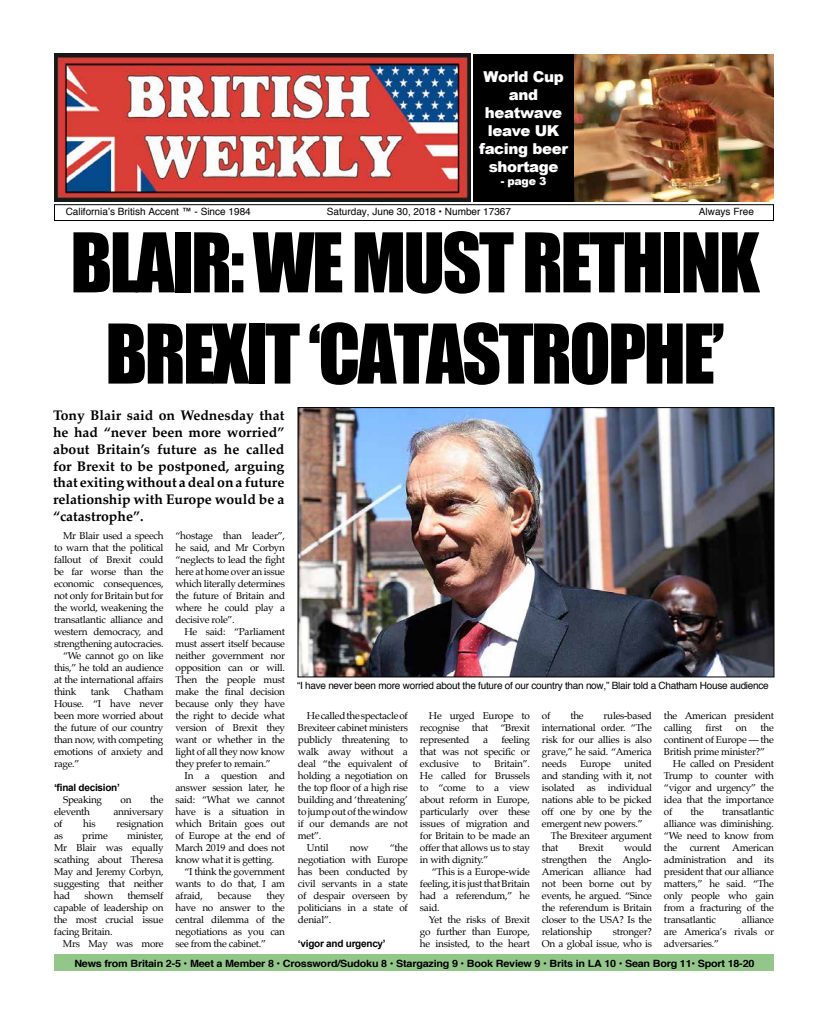
<style>
.page{position:relative;width:828px;height:1026px;background:#fff}
.page>*{position:absolute;margin:0;border:0;box-sizing:border-box;transform-origin:0 0}
.t1{font:76px/91.2px "Impact";letter-spacing:-.035em;color:#000;text-align:center}
.t2{font:900 15px/18px "Arial";letter-spacing:-.025em;color:#fff;text-align:center}
.t3{font:700 14px/16.8px "Palatino";color:#000;text-align:justify}
.t4{font:900 11px "Arial";color:#fff}
.t5{font:10px/12px "Palatino";letter-spacing:-.025em;color:#000;text-align:justify}
.t6{font:700 10px "Helvetica";letter-spacing:-.02em;color:#000;scale:1.08 1}
.t7{font:10px "Helvetica";letter-spacing:-.025em;color:#000}
.t8{font:10px "Helvetica";color:#000}
.t9{font:700 10px "Arial";letter-spacing:-.025em;color:#000}
</style>
<div class="page">
<div style="left:54px;top:204px;width:720px;height:17px;border:1px solid #000"></div>
<div style="left:55px;top:955px;width:719px;height:16px;background:#93c789"></div>
<img style="left:55px;top:54px;width:416px;height:147px">
<div style="left:473px;top:54px;width:101px;height:148px;background:#000"></div>
<img style="left:300px;top:409px;width:472px;height:266px">
<div style="left:298px;top:407px;width:476px;height:270px;border:1px solid #000"></div>
<img style="left:575px;top:54px;width:199px;height:148px">
<h2 class="t2" style="left:479px;top:67px;width:90px">World Cup and heatwave leave UK facing beer shortage</h2>
<p class="t4" style="left:501px;top:173px;width:47px">- page 3</p>
<p class="t8" style="left:66px;top:203px;width:187px">California’s British Accent ™ - Since 1984</p>
<p class="t8" style="left:327px;top:203px;width:186px">Saturday, June 30, 2018 • Number 17367</p>
<p class="t8" style="left:699px;top:203px;width:57px">Always Free</p>
<h1 class="t1" style="left:70px;top:215px;width:691px">BLAIR: WE MUST RETHINK<br>BREXIT ‘CATASTROPHE’</h1>
<h3 class="t3" style="left:53px;top:407px;width:233px">Tony Blair said on Wednesday that he had “never been more worried” about Britain’s future as he called for Brexit to be postponed, arguing that exiting without a deal on a future relationship with Europe would be a “catastrophe”.</h3>
<p class="t5" style="left:63px;top:530px;width:102px">Mr Blair used a speech</p>
<p class="t5" style="left:54px;top:542px;width:111px">to warn that the political</p>
<p class="t5" style="left:54px;top:554px;width:111px">fallout of Brexit could</p>
<p class="t5" style="left:54px;top:566px;width:111px">be far worse than the</p>
<p class="t5" style="left:54px;top:578px;width:111px">economic consequences,</p>
<p class="t5" style="left:54px;top:590px;width:111px">not only for Britain but for</p>
<p class="t5" style="left:54px;top:602px;width:111px">the world, weakening the</p>
<p class="t5" style="left:54px;top:614px;width:111px">transatlantic alliance and</p>
<p class="t5" style="left:54px;top:626px;width:111px">western democracy, and</p>
<p class="t5" style="left:54px;top:638px;width:111px">strengthening autocracies.</p>
<p class="t5" style="left:63px;top:650px;width:102px">“We cannot go on like</p>
<p class="t5" style="left:54px;top:662px;width:111px">this,” he told an audience</p>
<p class="t5" style="left:54px;top:674px;width:111px">at the international affairs</p>
<p class="t5" style="left:54px;top:686px;width:24px">think</p>
<p class="t5" style="left:91px;top:686px;width:20px">tank</p>
<p class="t5" style="left:176px;top:530px;width:111px">“hostage than leader”, he said, and Mr Corbyn “neglects to lead the fight here at home over an issue which literally determines the future of Britain and where he could play a decisive role”.</p>
<p class="t5" style="left:176px;top:626px;width:111px;text-indent:9px">He said: “Parliament must assert itself because neither government nor opposition can or will.<br>Then the people must make the final decision because only they have the right to decide what version of Brexit they want or whether in the light of all they now know they prefer to remain.”</p>
<p class="t5" style="left:176px;top:770px;width:111px;text-indent:9px">In a question and answer session later, he said: “What we cannot have is a situation in which Britain goes out of Europe at the end of March 2019 and does not know what it is getting.</p>
<p class="t5" style="left:176px;top:866px;width:111px;text-indent:9px">“I think the government wants to do that, I am afraid,</p>
<p class="t5" style="left:54px;top:686px;width:111px;text-indent:70px">Chatham House. “I have never been more worried about the future of our country than now, with competing emotions of anxiety and rage.”</p>
<p class="t9" style="left:54px;top:781px;width:67px">‘final decision’</p>
<p class="t5" style="left:63px;top:794px;width:41px">Speaking</p>
<p class="t5" style="left:121px;top:794px;width:13px">on</p>
<p class="t5" style="left:150px;top:794px;width:15px">the</p>
<p class="t5" style="left:54px;top:806px;width:38px">eleventh</p>
<p class="t5" style="left:113px;top:806px;width:52px">anniversary</p>
<p class="t5" style="left:54px;top:818px;width:10px">of</p>
<p class="t5" style="left:83px;top:818px;width:14px">his</p>
<p class="t5" style="left:117px;top:818px;width:49px">resignation</p>
<p class="t5" style="left:54px;top:830px;width:10px">as</p>
<p class="t5" style="left:82px;top:830px;width:27px">prime</p>
<p class="t5" style="left:54px;top:830px;width:111px;text-indent:73px">minister, Mr Blair was equally scathing about Theresa May and Jeremy Corbyn, suggesting that neither had</p>
<p class="t5" style="left:54px;top:890px;width:111px;text-indent:73px">themself capable of leadership on the most crucial issue facing Britain.</p>
<p class="t5" style="left:63px;top:938px;width:102px">Mrs May was more</p>
<p class="t5" style="left:85px;top:890px;width:30px">shown</p>
<p class="t5" style="left:176px;top:890px;width:111px;text-indent:91px">they have no answer to the central dilemma of the negotiations as you can see from the cabinet.”</p>
<p class="t5" style="left:218px;top:890px;width:35px">because</p>
<p class="t7" style="left:297px;top:678px;width:473px">“I have never been more worried about the future of our country than now,” Blair told a Chatham House audience</p>
<p class="t5" style="left:307px;top:710px;width:102px">He called the spectacle of</p>
<p class="t5" style="left:298px;top:722px;width:111px">Brexiteer cabinet ministers</p>
<p class="t5" style="left:298px;top:734px;width:111px">publicly threatening to</p>
<p class="t5" style="left:298px;top:746px;width:111px">walk away without a</p>
<p class="t5" style="left:298px;top:758px;width:111px">deal “the equivalent of</p>
<p class="t5" style="left:298px;top:770px;width:112px">holding a negotiation on</p>
<p class="t5" style="left:298px;top:782px;width:111px">the top floor of a high rise</p>
<p class="t5" style="left:298px;top:794px;width:111px">building and ‘threatening’</p>
<p class="t5" style="left:298px;top:806px;width:112px">to jump out of the window</p>
<p class="t5" style="left:298px;top:818px;width:111px">if our demands are not</p>
<p class="t5" style="left:298px;top:830px;width:25px">met”.</p>
<p class="t5" style="left:307px;top:842px;width:23px">Until</p>
<p class="t5" style="left:350px;top:842px;width:21px">now</p>
<p class="t5" style="left:298px;top:842px;width:112px;text-indent:92px">“the negotiation with Europe has been conducted by civil servants in a state of despair overseen by politicians in a state of denial”.</p>
<p class="t9" style="left:298px;top:937px;width:89px">‘vigor and urgency’</p>
<p class="t5" style="left:420px;top:710px;width:112px;text-indent:9px">He urged Europe to recognise that “Brexit represented</p>
<p class="t5" style="left:420px;top:734px;width:112px;text-indent:81px">feeling that was not specific or exclusive</p>
<p class="t5" style="left:483px;top:734px;width:6px">a</p>
<p class="t5" style="left:420px;top:758px;width:112px;text-indent:75px">Britain”.<br>He called for Brussels to “come to a view about reform in Europe, particularly over these issues of migration and for Britain to be made an offer that allows us to stay in with dignity.”</p>
<p class="t5" style="left:420px;top:866px;width:112px;text-indent:12px">“This is a Europe-wide feeling, it is just that Britain had a referendum,” he said.</p>
<p class="t5" style="left:420px;top:914px;width:112px;text-indent:9px">Yet the risks of Brexit go further than Europe, he insisted, to the heart</p>
<p class="t5" style="left:472px;top:758px;width:10px">to</p>
<p class="t5" style="left:542px;top:710px;width:10px">of</p>
<p class="t5" style="left:570px;top:710px;width:15px">the</p>
<p class="t5" style="left:542px;top:710px;width:112px;text-indent:62px">rules-based international order. “The risk for our allies is also grave,” he said. “America needs</p>
<p class="t5" style="left:580px;top:758px;width:32px">Europe</p>
<p class="t5" style="left:624px;top:758px;width:29px">united</p>
<p class="t5" style="left:542px;top:770px;width:111px">and standing with it, not</p>
<p class="t5" style="left:542px;top:782px;width:112px">isolated as individual</p>
<p class="t5" style="left:542px;top:794px;width:111px">nations able to be picked</p>
<p class="t5" style="left:542px;top:806px;width:111px">off one by one by the</p>
<p class="t5" style="left:542px;top:818px;width:102px">emergent new powers.”</p>
<p class="t5" style="left:551px;top:830px;width:102px">The Brexiteer argument</p>
<p class="t5" style="left:542px;top:842px;width:18px">that</p>
<p class="t5" style="left:579px;top:842px;width:26px">Brexit</p>
<p class="t5" style="left:542px;top:842px;width:112px;text-indent:82px">would strengthen the Anglo-American alliance had not been borne out by events, he argued. “Since the referendum is Britain closer to the USA? Is the relationship</p>
<p class="t5" style="left:542px;top:926px;width:111px;text-align:right">stronger?<br>On a global issue, who is</p>
<p class="t5" style="left:664px;top:710px;width:112px">the American president calling</p>
<p class="t5" style="left:706px;top:722px;width:18px">first</p>
<p class="t5" style="left:736px;top:722px;width:13px">on</p>
<p class="t5" style="left:761px;top:722px;width:15px">the</p>
<p class="t5" style="left:664px;top:734px;width:112px">continent of Europe — the</p>
<p class="t5" style="left:664px;top:746px;width:103px">British prime minister?”</p>
<p class="t5" style="left:673px;top:758px;width:103px">He called on President</p>
<p class="t5" style="left:664px;top:770px;width:112px">Trump to counter with</p>
<p class="t5" style="left:664px;top:782px;width:111px">“vigor and urgency” the</p>
<p class="t5" style="left:664px;top:794px;width:112px">idea that the importance</p>
<p class="t5" style="left:664px;top:806px;width:10px">of</p>
<p class="t5" style="left:691px;top:806px;width:15px">the</p>
<p class="t5" style="left:664px;top:806px;width:112px;text-indent:58px">transatlantic alliance was diminishing. “We need to know from the current American administration and its president that our alliance matters,” he said. “The only people who gain from a fracturing of the transatlantic</p>
<p class="t5" style="left:664px;top:914px;width:112px;text-indent:78px">alliance are America’s rivals or adversaries.”</p>
<p class="t6" style="left:74px;top:955px;width:631px">News from Britain 2-5 • Meet a Member 8 • Crossword/Sudoku 8 • Stargazing 9 • Book Review 9 • Brits in LA 10 • Sean Borg 11• Sport 18-20</p>
</div>
